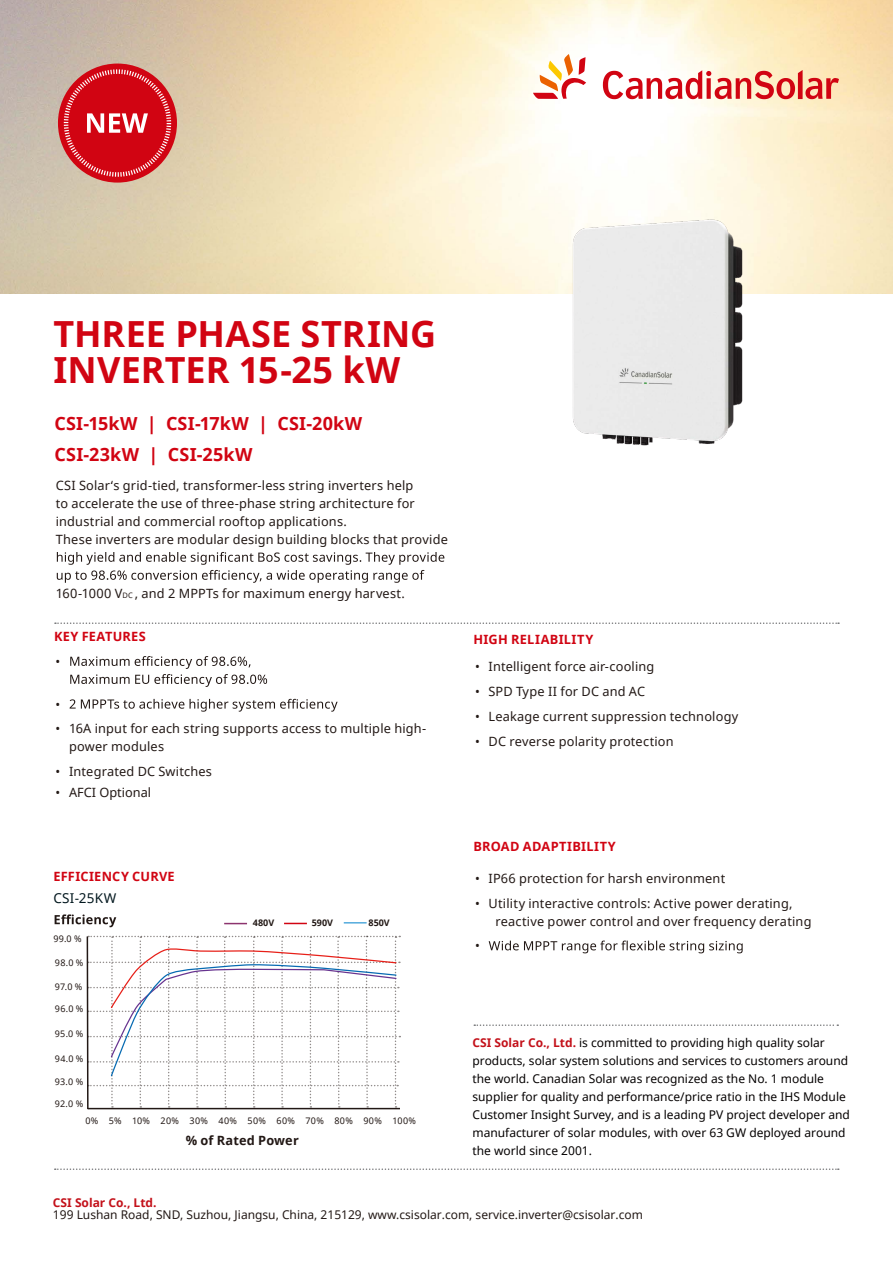
<style>
.page{position:relative;width:893px;height:1263px;background:#fff}
.page>*{position:absolute;margin:0;border:0;box-sizing:border-box;transform-origin:0 0}
.t1{font:700 36px/36px "Noto Sans";color:#d10412}
.t2{font:700 18px/30.8px "Noto Sans";letter-spacing:.015em;color:#d10412}
.t3{font:13.5px "Noto Sans";letter-spacing:.02em;color:#03181f}
.t4{font:12.75px/18px "Noto Sans";letter-spacing:.015em;color:#221815}
.t5{font:700 12.75px "Noto Sans";letter-spacing:.02em;color:#d10412}
.t6{font:700 12.75px "Noto Sans";letter-spacing:.01em;color:#221815}
.t7{font:12px/18px "Noto Sans";color:#040000}
.t8{font:12px "Noto Sans";color:#221815}
.t9{font:700 12px "Noto Sans";color:#c3111a}
.t10{font:9px "Noto Sans";letter-spacing:.035em;color:#221815}
.t11{font:700 9px "Noto Sans";color:#221815}
.s1{font-size:7.5px}
.s2{font-weight:700;color:#c3111a}
</style>
<div class="page">
<img style="left:0;top:0;width:893px;height:294px">
<svg style="left:55px;top:1168px;width:784px;height:2px"></svg>
<svg style="left:474px;top:1024px;width:364px;height:2px"></svg>
<svg style="left:533px;top:54px;width:53px;height:45px"></svg>
<svg style="left:603px;top:70px;width:236px;height:29px"></svg>
<svg style="left:55px;top:622px;width:784px;height:2px"></svg>
<svg style="left:224px;top:923px;width:23px;height:1px"></svg>
<svg style="left:284px;top:923px;width:23px;height:1px"></svg>
<svg style="left:344px;top:922px;width:23px;height:1px"></svg>
<svg style="left:86px;top:935px;width:314px;height:175px"></svg>
<svg style="left:70px;top:656px;width:197px;height:31px"></svg>
<svg style="left:70px;top:699px;width:268px;height:13px"></svg>
<svg style="left:489px;top:940px;width:254px;height:13px"></svg>
<svg style="left:57px;top:552px;width:387px;height:31px"></svg>
<img style="left:479px;top:213px;width:379px;height:233px">
<svg style="left:55px;top:914px;width:61px;height:13px"></svg>
<div style="left:58px;top:64px;width:119px;height:119px;background:#d10412;border-radius:50%"></div>
<svg style="left:64px;top:69px;width:107px;height:108px"></svg>
<h1 class="t1" style="left:53px;top:315px;width:384px">THREE PHASE STRING<br>INVERTER 15-25 kW</h1>
<h2 class="t2" style="left:55px;top:407px;width:309px">CSI-15kW | CSI-17kW | CSI-20kW<br>CSI-23kW | CSI-25kW</h2>
<p class="t4" style="left:56px;top:476px;width:394px">CSI Solar‘s grid-tied, transformer-less string inverters help<br>to accelerate the use of three-phase string architecture for industrial and commercial rooftop applications.<br>These inverters are modular design building blocks that provide</p>
<p class="t4" style="left:56px;top:584px;width:351px">160-1000 V<span class="s1">DC</span> , and 2 MPPTs for maximum energy harvest.</p>
<p class="t5" style="left:54px;top:628px;width:93px">KEY FEATURES</p>
<p class="t4" style="left:56px;top:652px;width:6px">•</p>
<p class="t4" style="left:56px;top:695px;width:6px">•</p>
<p class="t4" style="left:69px;top:719px;width:359px;text-indent:-14px">• 16A input for each string supports access to multiple high&shy;power modules</p>
<p class="t4" style="left:56px;top:762px;width:158px">• Integrated DC Switches</p>
<p class="t4" style="left:56px;top:783px;width:97px">• AFCI Optional</p>
<p class="t5" style="left:53px;top:868px;width:123px">EFFICIENCY CURVE</p>
<p class="t3" style="left:53px;top:889px;width:65px">CSI-25KW</p>
<p class="t10" style="left:53px;top:933px;width:30px">99.0 %</p>
<p class="t10" style="left:55px;top:957px;width:30px">98.0 %</p>
<p class="t10" style="left:55px;top:980px;width:29px">97.0 %</p>
<p class="t10" style="left:55px;top:1002px;width:30px">96.0 %</p>
<p class="t10" style="left:55px;top:1027px;width:30px">95.0 %</p>
<p class="t10" style="left:55px;top:1052px;width:30px">94.0 %</p>
<p class="t10" style="left:55px;top:1076px;width:30px">93.0 %</p>
<p class="t10" style="left:55px;top:1098px;width:30px">92.0 %</p>
<p class="t11" style="left:253px;top:917px;width:23px">480V</p>
<p class="t11" style="left:312px;top:917px;width:23px">590V</p>
<p class="t11" style="left:369px;top:917px;width:23px">850V</p>
<p class="t10" style="left:85px;top:1115px;width:332px">0% 5% 10% 20% 30% 40% 50% 60% 70% 80% 90% 100%</p>
<p class="t6" style="left:186px;top:1131px;width:115px">% of Rated Power</p>
<p class="t5" style="left:474px;top:631px;width:121px">HIGH RELIABILITY</p>
<p class="t4" style="left:475px;top:657px;width:181px">• Intelligent force air-cooling</p>
<p class="t4" style="left:475px;top:682px;width:172px">• SPD Type II for DC and AC</p>
<p class="t4" style="left:475px;top:707px;width:265px">• Leakage current suppression technology</p>
<p class="t4" style="left:475px;top:732px;width:200px">• DC reverse polarity protection</p>
<p class="t5" style="left:473px;top:838px;width:144px">BROAD ADAPTIBILITY</p>
<p class="t4" style="left:475px;top:869px;width:252px">• IP66 protection for harsh environment</p>
<p class="t4" style="left:495px;top:894px;width:318px;text-indent:-20px">• Utility interactive controls: Active power derating, reactive power control and over frequency derating</p>
<p class="t4" style="left:475px;top:936px;width:6px">•</p>
<p class="t7" style="left:472px;top:1033px;width:379px"><span class="s2">CSI Solar Co., Ltd.</span> is committed to providing high quality solar products, solar system solutions and services to customers around the world. Canadian Solar was recognized as the No. 1 module supplier for quality and performance/price ratio in the IHS Module Customer Insight Survey, and is a leading PV project developer and manufacturer of solar modules, with over 63 GW deployed around the world since 2001.</p>
<p class="t9" style="left:53px;top:1194px;width:105px">CSI Solar Co., Ltd.</p>
<p class="t8" style="left:53px;top:1206px;width:592px">199 Lushan Road, SND, Suzhou, Jiangsu, China, 215129, www.csisolar.com, service.inverter@csisolar.com</p>
</div>
